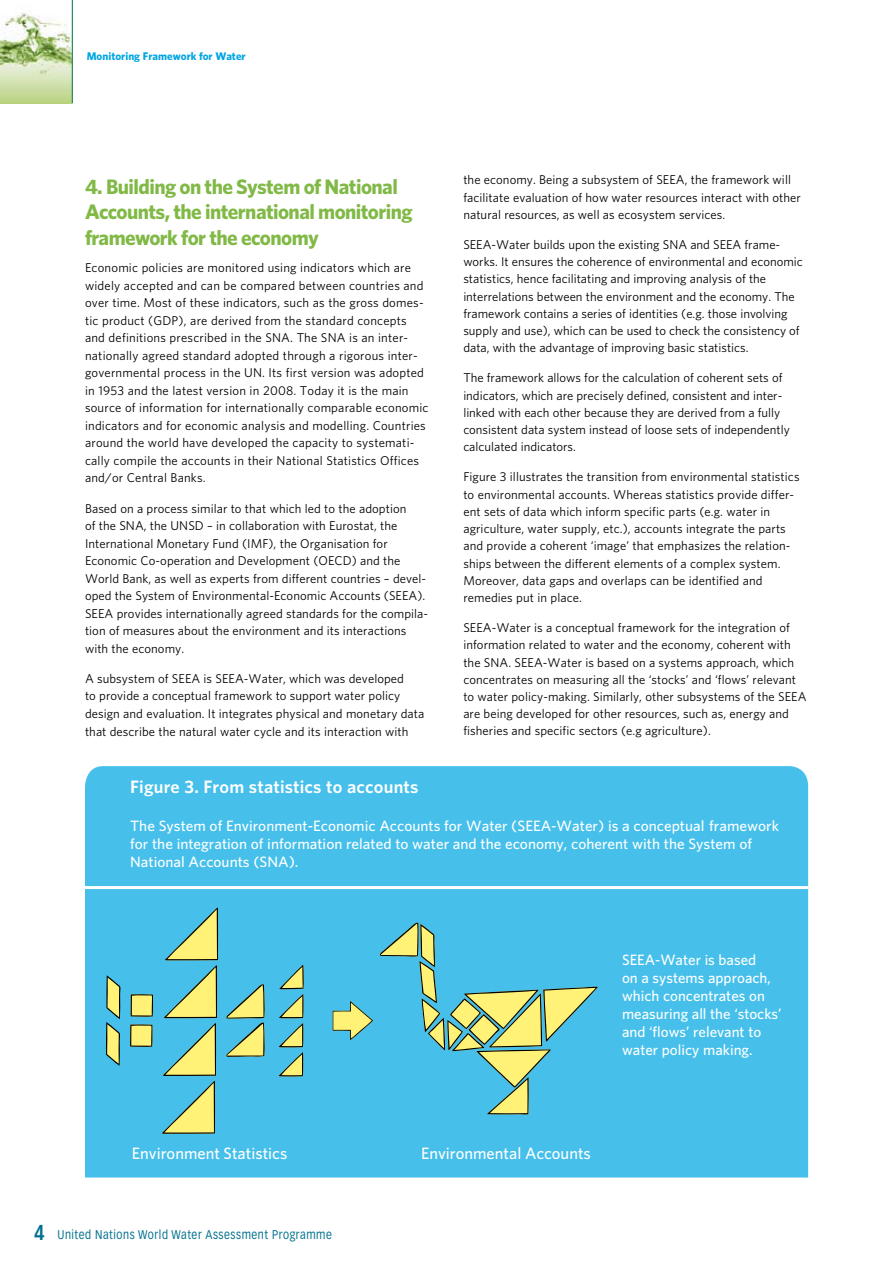
<style>
.page{position:relative;width:893px;height:1263px;background:#fff}
.page>*{position:absolute;margin:0;border:0;box-sizing:border-box;transform-origin:0 0}
.t1{font:700 21px/25.5px "Whitney";letter-spacing:-.025em;color:#81b947}
.t2{font:600 18px "Whitney";letter-spacing:.01em;color:#fff}
.t3{font:500 16.5px "Whitney";color:#fff}
.t4{font:500 15px/18px "Whitney";color:#fff}
.t5{font:12.75px/17.2px "Whitney";letter-spacing:.005em;color:#000}
.t6{font:12.45px "Vectora LT Std";letter-spacing:.05em;color:#00708d;scale:.85 1}
.t7{font:700 11.1px "Whitney";color:#00a5e3}
.s1{font-weight:700;font-size:21.3px}
</style>
<div class="page">
<img style="left:0;top:0;width:72px;height:103px">
<hr style="left:72px;top:0;width:1px;height:103px;background:#006f3c">
<div style="left:85px;top:766px;width:723px;height:412px;background:#46c0eb"></div>
<svg style="left:106px;top:975px;width:15px;height:91px"></svg>
<svg style="left:130px;top:994px;width:23px;height:23px"></svg>
<svg style="left:130px;top:1024px;width:23px;height:23px"></svg>
<svg style="left:333px;top:1001px;width:40px;height:39px;background:#96caa6"></svg>
<svg style="left:380px;top:922px;width:218px;height:193px;background:#69c1c8"></svg>
<svg style="left:279px;top:965px;width:25px;height:112px;background:#7cb9a6"></svg>
<svg style="left:162px;top:907px;width:56px;height:227px;background:#8ac7ad"></svg>
<svg style="left:226px;top:984px;width:39px;height:73px;background:#8fc2a1"></svg>
<hr style="left:85px;top:886px;width:723px;height:3px;background:#fff">
<p class="t7" style="left:87px;top:52px;width:161px">Monitoring Framework for Water</p>
<h1 class="t1" style="left:85px;top:175px;width:329px">4. Building on the System of National<br>Accounts, the international monitoring framework for the economy</h1>
<p class="t5" style="left:85px;top:260px;width:345px">Economic policies are monitored using indicators which are widely accepted and can be compared between countries and over time. Most of these indicators, such as the gross domes&shy;tic product (GDP), are derived from the standard concepts and definitions prescribed in the SNA. The SNA is an inter&shy;nationally agreed standard adopted through a rigorous inter&shy;governmental process in the UN. Its first version was adopted in 1953 and the latest version in 2008. Today it is the main source of information for internationally comparable economic indicators and for economic analysis and modelling. Countries around the world have developed the capacity to systemati&shy;cally compile the accounts in their National Statistics Offices and/or Central Banks.</p>
<p class="t5" style="left:85px;top:500px;width:345px">Based on a process similar to that which led to the adoption<br>of the SNA, the UNSD – in collaboration with Eurostat, the International Monetary Fund (IMF), the Organisation for Economic Co-operation and Development (OECD) and the World Bank, as well as experts from different countries – devel&shy;oped the System of Environmental-Economic Accounts (SEEA).<br>SEEA provides internationally agreed standards for the compila&shy;tion of measures about the environment and its interactions with the economy.</p>
<p class="t5" style="left:85px;top:671px;width:341px">A subsystem of SEEA is SEEA-Water, which was developed<br>to provide a conceptual framework to support water policy design and evaluation. It integrates physical and monetary data that describe the natural water cycle and its interaction with</p>
<p class="t5" style="left:463px;top:172px;width:339px">the economy. Being a subsystem of SEEA, the framework will facilitate evaluation of how water resources interact with other natural resources, as well as ecosystem services.</p>
<p class="t5" style="left:463px;top:237px;width:341px">SEEA-Water builds upon the existing SNA and SEEA frame&shy;works. It ensures the coherence of environmental and economic statistics, hence facilitating and improving analysis of the interrelations between the environment and the economy. The framework contains a series of identities (e.g. those involving supply and use), which can be used to check the consistency of data, with the advantage of improving basic statistics.</p>
<p class="t5" style="left:463px;top:370px;width:328px">The framework allows for the calculation of coherent sets of indicators, which are precisely defined, consistent and inter&shy;linked with each other because they are derived from a fully consistent data system instead of loose sets of independently calculated indicators.</p>
<p class="t5" style="left:463px;top:469px;width:338px">Figure 3 illustrates the transition from environmental statistics to environmental accounts. Whereas statistics provide differ&shy;ent sets of data which inform specific parts (e.g. water in agriculture, water supply, etc.), accounts integrate the parts and provide a coherent ‘image’ that emphasizes the relation&shy;ships between the different elements of a complex system.<br>Moreover, data gaps and overlaps can be identified and remedies put in place.</p>
<p class="t5" style="left:463px;top:620px;width:345px">SEEA-Water is a conceptual framework for the integration of information related to water and the economy, coherent with the SNA. SEEA-Water is based on a systems approach, which concentrates on measuring all the ‘stocks’ and ‘flows’ relevant to water policy-making. Similarly, other subsystems of the SEEA are being developed for other resources, such as, energy and fisheries and specific sectors (e.g agriculture).</p>
<h2 class="t2" style="left:130px;top:780px;width:290px">Figure 3. From statistics to accounts</h2>
<p class="t4" style="left:130px;top:818px;width:650px">The System of Environment-Economic Accounts for Water (SEEA-Water) is a conceptual framework for the integration of information related to water and the economy, coherent with the System of<br>National Accounts (SNA).</p>
<p class="t4" style="left:622px;top:952px;width:161px">SEEA-Water is based<br>on a systems approach, which concentrates on measuring all the ‘stocks’ and ‘flows’ relevant to water policy making.</p>
<p class="t3" style="left:132px;top:1148px;width:157px">Environment Statistics</p>
<p class="t3" style="left:421px;top:1148px;width:171px">Environmental Accounts</p>
<p class="t6" style="left:34px;top:1229px;width:352px"><span class="s1">4</span> United Nations World Water Assessment Programme</p>
</div>
